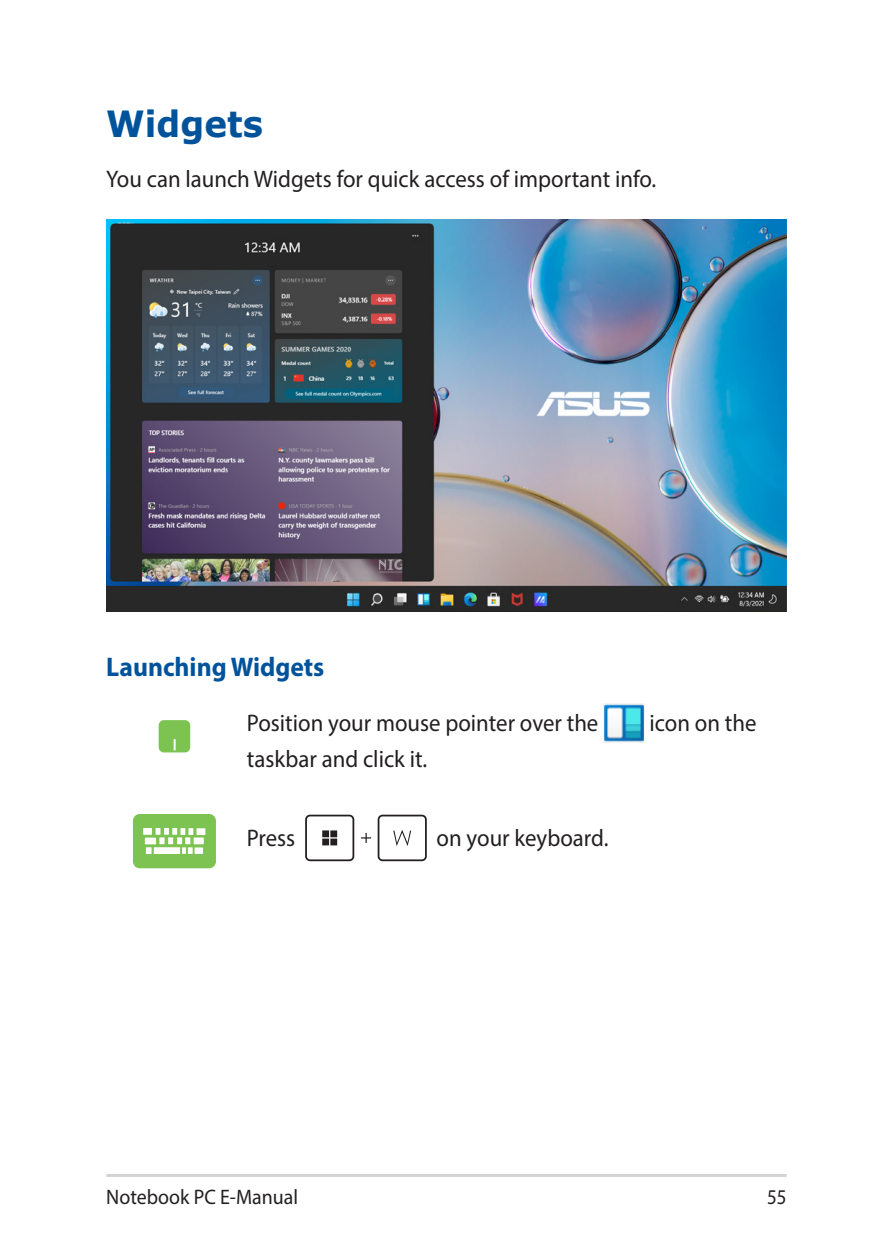
<style>
.page{position:relative;width:893px;height:1259px;background:#fff}
.page>*{position:absolute;margin:0;border:0;box-sizing:border-box;transform-origin:0 0}
.t1{font:700 36px "Verdana";color:#00539b;scale:.95 1}
.t2{font:700 27px "Myriad Pro";color:#00539b;scale:.95 1}
.t3{font:24px "Myriad Pro";color:#231f20;scale:.95 1}
.t4{font:21px "Myriad Pro";color:#231f20;scale:.95 1}
.t5{font:21px "Myriad Pro";color:#231f20;scale:.9 1}
</style>
<div class="page">
<hr style="left:106px;top:1174px;width:681px;height:3px;background:#d1d3d4">
<img style="left:106px;top:219px;width:681px;height:393px">
<div style="left:159px;top:720px;width:31px;height:32px;background:#7dc352;border-radius:5px"></div>
<svg style="left:174px;top:739px;width:2px;height:11px"></svg>
<img style="left:603px;top:703px;width:41px;height:39px">
<div style="left:134px;top:815px;width:81px;height:52px;background:#7dc352;border-radius:6px"></div>
<div style="left:133px;top:814px;width:83px;height:54px;border:2px solid #7dc352;border-radius:6px"></div>
<div style="left:197px;top:828px;width:8px;height:7px;background:#fff"></div>
<div style="left:145px;top:837px;width:11px;height:7px;background:#fff"></div>
<div style="left:146px;top:847px;width:6px;height:7px;background:#fff"></div>
<div style="left:154px;top:847px;width:26px;height:7px;background:#fff"></div>
<div style="left:194px;top:837px;width:10px;height:7px;background:#fff"></div>
<svg style="left:156px;top:828px;width:37px;height:26px"></svg>
<div style="left:195px;top:847px;width:8px;height:7px;background:#fff"></div>
<div style="left:143px;top:828px;width:9px;height:6px;background:#fff"></div>
<div style="left:378px;top:814px;width:49px;height:47px;border:2px solid #231f20;border-radius:4px"></div>
<svg style="left:361px;top:833px;width:10px;height:10px"></svg>
<div style="left:305px;top:814px;width:49px;height:47px;border:2px solid #231f20;border-radius:4px"></div>
<svg style="left:393px;top:830px;width:18px;height:16px"></svg>
<div style="left:322px;top:838px;width:7px;height:7px;background:#231f20"></div>
<div style="left:330px;top:830px;width:7px;height:7px;background:#231f20"></div>
<div style="left:322px;top:830px;width:7px;height:7px;background:#231f20"></div>
<div style="left:330px;top:838px;width:7px;height:7px;background:#231f20"></div>
<h1 class="t1" style="left:106px;top:99px;width:166px">Widgets</h1>
<p class="t3" style="left:106px;top:164px;width:580px">You can launch Widgets for quick access of important info.</p>
<p class="t2" style="left:106px;top:649px;width:231px">Launching Widgets</p>
<p class="t3" style="left:247px;top:708px;width:372px">Position your mouse pointer over the</p>
<p class="t3" style="left:649px;top:708px;width:114px">icon on the</p>
<p class="t3" style="left:247px;top:744px;width:191px">taskbar and click it.</p>
<p class="t3" style="left:247px;top:823px;width:53px">Press</p>
<p class="t3" style="left:437px;top:823px;width:182px">on your keyboard.</p>
<p class="t4" style="left:106px;top:1184px;width:204px">Notebook PC E-Manual</p>
<p class="t5" style="left:767px;top:1184px;width:23px">55</p>
</div>
